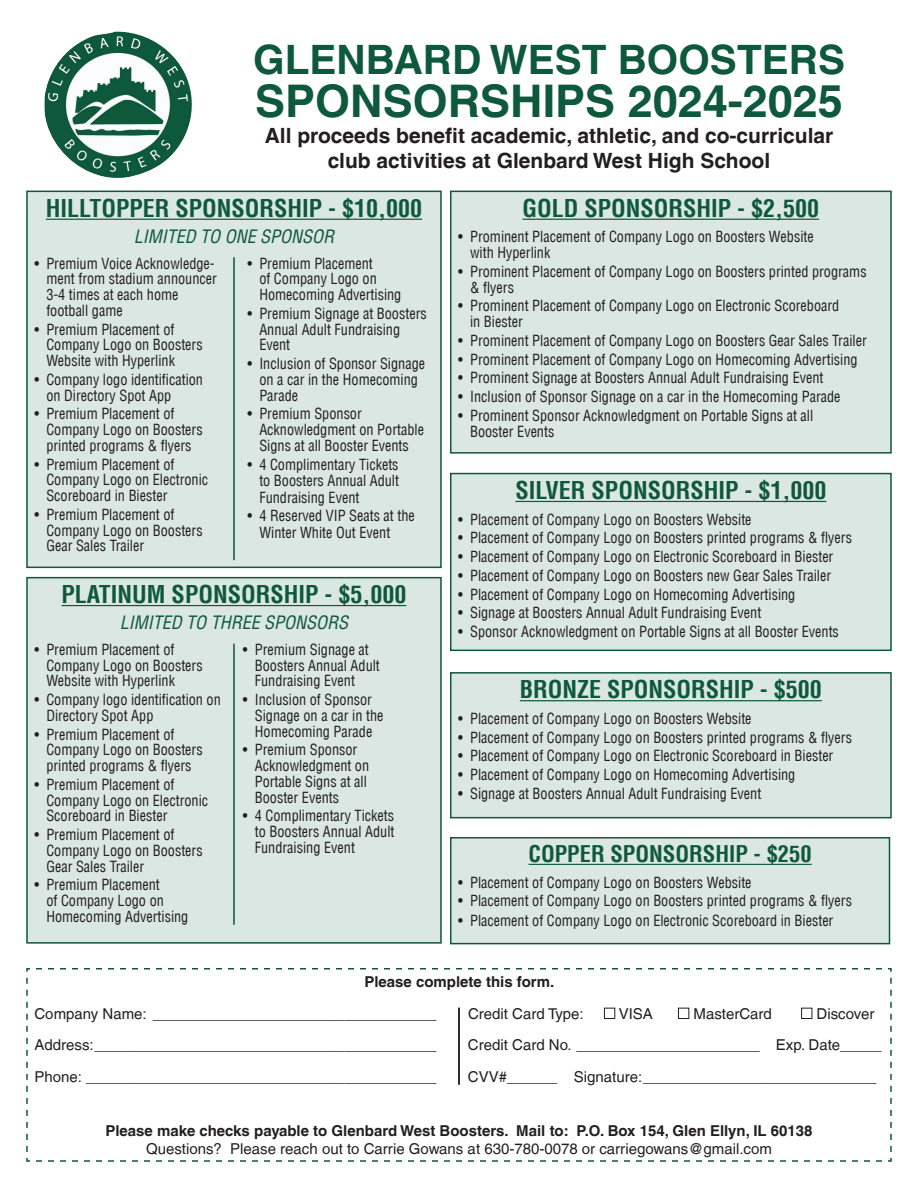
<style>
.page{position:relative;width:918px;height:1188px;background:#fff}
.page>*{position:absolute;margin:0;border:0;box-sizing:border-box;transform-origin:0 0}
.t1{font:700 45px "Helvetica LT";color:#0e583c}
.t2{font:700 40.5px "Helvetica LT";color:#0e583c}
.t3{font:700 condensed 24px "Helvetica LT";color:#0e583c}
.t4{font:700 condensed 22.5px "Helvetica LT";color:#0e583c}
.t5{font:700 21px/25.2px "Helvetica LT";color:#231f20;text-align:center}
.t6{font:italic condensed 18px "Helvetica LT";color:#0e583c}
.t7{font:condensed 15px/15.8px "Helvetica LT";color:#231f20;scale:.95 1}
.t8{font:15px/31.5px "Helvetica LT";color:#231f20;text-align:justify}
.t9{font:700 15px "Helvetica LT";color:#231f20}
</style>
<div class="page">
<div style="left:27px;top:578px;width:414px;height:365px;background:#dbe7e2"></div>
<hr style="left:62px;top:605px;width:344px;height:1px;background:#0e583c">
<hr style="left:234px;top:644px;width:1px;height:281px;background:#0e583c">
<div style="left:26px;top:577px;width:416px;height:367px;border:2px solid #0e583c"></div>
<div style="left:451px;top:673px;width:440px;height:145px;background:#dbe7e2"></div>
<hr style="left:520px;top:700px;width:302px;height:1px;background:#0e583c">
<div style="left:450px;top:672px;width:442px;height:146px;border:2px solid #0e583c"></div>
<div style="left:451px;top:838px;width:439px;height:106px;background:#dbe7e2"></div>
<hr style="left:529px;top:864px;width:283px;height:1px;background:#0e583c">
<div style="left:450px;top:837px;width:440px;height:107px;border:2px solid #0e583c"></div>
<svg style="left:26px;top:968px;width:866px;height:194px"></svg>
<img style="left:45px;top:32px;width:147px;height:146px">
<div style="left:451px;top:474px;width:440px;height:176px;background:#dbe7e2"></div>
<hr style="left:515px;top:501px;width:311px;height:1px;background:#0e583c">
<div style="left:450px;top:473px;width:442px;height:178px;border:2px solid #0e583c"></div>
<div style="left:451px;top:191px;width:440px;height:262px;background:#dbe7e2"></div>
<hr style="left:523px;top:219px;width:296px;height:1px;background:#0e583c">
<div style="left:450px;top:191px;width:442px;height:263px;border:2px solid #0e583c"></div>
<div style="left:27px;top:191px;width:414px;height:376px;background:#dbe7e2"></div>
<hr style="left:46px;top:219px;width:376px;height:1px;background:#0e583c">
<hr style="left:234px;top:257px;width:1px;height:303px;background:#0e583c">
<div style="left:26px;top:191px;width:416px;height:377px;border:2px solid #0e583c"></div>
<h2 class="t2" style="left:253px;top:35px;width:593px">GLENBARD WEST BOOSTERS</h2>
<h1 class="t1" style="left:255px;top:74px;width:589px">SPONSORSHIPS 2024-2025</h1>
<h3 class="t5" style="left:265px;top:123px;width:570px">All proceeds benefit academic, athletic, and co-curricular club activities at Glenbard West High School</h3>
<h3 class="t3" style="left:46px;top:193px;width:378px">HILLTOPPER SPONSORSHIP - $10,000</h3>
<p class="t6" style="left:134px;top:225px;width:202px">LIMITED TO ONE SPONSOR</p>
<p class="t7" style="left:46px;top:255px;width:181px;text-indent:-12px">• Premium Voice Acknowledge&shy;ment from stadium announcer<br>3-4 times at each home football game</p>
<p class="t7" style="left:46px;top:321px;width:166px;text-indent:-12px">• Premium Placement of<br>Company Logo on Boosters<br>Website with Hyperlink</p>
<p class="t7" style="left:46px;top:371px;width:166px;text-indent:-12px">• Company logo identification on Directory Spot App</p>
<p class="t7" style="left:46px;top:406px;width:166px;text-indent:-12px">• Premium Placement of<br>Company Logo on Boosters printed programs &amp; flyers</p>
<p class="t7" style="left:46px;top:456px;width:172px;text-indent:-12px">• Premium Placement of<br>Company Logo on Electronic<br>Scoreboard in Biester</p>
<p class="t7" style="left:46px;top:506px;width:166px;text-indent:-12px">• Premium Placement of<br>Company Logo on Boosters<br>Gear Sales Trailer</p>
<p class="t7" style="left:259px;top:255px;width:151px;text-indent:-12px">• Premium Placement<br>of Company Logo on<br>Homecoming Advertising</p>
<p class="t7" style="left:259px;top:305px;width:178px;text-indent:-12px">• Premium Signage at Boosters<br>Annual Adult Fundraising<br>Event</p>
<p class="t7" style="left:259px;top:356px;width:176px;text-indent:-12px">• Inclusion of Sponsor Signage on a car in the Homecoming<br>Parade</p>
<p class="t7" style="left:259px;top:406px;width:175px;text-indent:-12px">• Premium Sponsor<br>Acknowledgment on Portable<br>Signs at all Booster Events</p>
<p class="t7" style="left:259px;top:456px;width:149px;line-height:16.5px;text-align:justify;text-indent:-12px">• 4 Complimentary Tickets to Boosters Annual Adult Fundraising Event</p>
<p class="t7" style="left:259px;top:508px;width:165px;line-height:16.5px;text-indent:-12px">• 4 Reserved VIP Seats at the<br>Winter White Out Event</p>
<h3 class="t3" style="left:62px;top:579px;width:346px">PLATINUM SPONSORSHIP - $5,000</h3>
<p class="t6" style="left:120px;top:612px;width:230px">LIMITED TO THREE SPONSORS</p>
<p class="t7" style="left:46px;top:641px;width:166px;text-indent:-12px">• Premium Placement of<br>Company Logo on Boosters<br>Website with Hyperlink</p>
<p class="t7" style="left:46px;top:692px;width:185px;text-indent:-12px">• Company logo identification on<br>Directory Spot App</p>
<p class="t7" style="left:46px;top:726px;width:166px;text-indent:-12px">• Premium Placement of<br>Company Logo on Boosters printed programs &amp; flyers</p>
<p class="t7" style="left:46px;top:776px;width:172px;text-indent:-12px">• Premium Placement of<br>Company Logo on Electronic<br>Scoreboard in Biester</p>
<p class="t7" style="left:46px;top:827px;width:166px;text-indent:-12px">• Premium Placement of<br>Company Logo on Boosters<br>Gear Sales Trailer</p>
<p class="t7" style="left:46px;top:877px;width:151px;text-indent:-12px">• Premium Placement<br>of Company Logo on<br>Homecoming Advertising</p>
<p class="t7" style="left:255px;top:641px;width:133px;text-indent:-12px">• Premium Signage at<br>Boosters Annual Adult<br>Fundraising Event</p>
<p class="t7" style="left:255px;top:692px;width:137px;text-indent:-12px">• Inclusion of Sponsor<br>Signage on a car in the<br>Homecoming Parade</p>
<p class="t7" style="left:255px;top:742px;width:122px;text-indent:-12px">• Premium Sponsor<br>Acknowledgment on<br>Portable Signs at all<br>Booster Events</p>
<p class="t7" style="left:255px;top:808px;width:149px;text-align:justify;text-indent:-12px">• 4 Complimentary Tickets to Boosters Annual Adult Fundraising Event</p>
<h3 class="t3" style="left:523px;top:193px;width:298px">GOLD SPONSORSHIP - $2,500</h3>
<p class="t7" style="left:470px;top:229px;width:363px;text-indent:-12px">• Prominent Placement of Company Logo on Boosters Website with Hyperlink</p>
<p class="t7" style="left:470px;top:263px;width:419px;text-indent:-12px">• Prominent Placement of Company Logo on Boosters printed programs &amp; flyers</p>
<p class="t7" style="left:470px;top:298px;width:390px;text-indent:-12px">• Prominent Placement of Company Logo on Electronic Scoreboard in Biester</p>
<p class="t7" style="left:458px;top:332px;width:432px">• Prominent Placement of Company Logo on Boosters Gear Sales Trailer</p>
<p class="t7" style="left:458px;top:351px;width:422px">• Prominent Placement of Company Logo on Homecoming Advertising</p>
<p class="t7" style="left:458px;top:370px;width:386px">• Prominent Signage at Boosters Annual Adult Fundraising Event</p>
<p class="t7" style="left:458px;top:389px;width:404px">• Inclusion of Sponsor Signage on a car in the Homecoming Parade</p>
<p class="t7" style="left:470px;top:407px;width:363px;text-indent:-12px">• Prominent Sponsor Acknowledgment on Portable Signs at all<br>Booster Events</p>
<h3 class="t3" style="left:515px;top:475px;width:312px">SILVER SPONSORSHIP - $1,000</h3>
<p class="t7" style="left:458px;top:511px;width:310px">• Placement of Company Logo on Boosters Website</p>
<p class="t7" style="left:458px;top:530px;width:416px">• Placement of Company Logo on Boosters printed programs &amp; flyers</p>
<p class="t7" style="left:458px;top:549px;width:396px">• Placement of Company Logo on Electronic Scoreboard in Biester</p>
<p class="t7" style="left:458px;top:567px;width:394px">• Placement of Company Logo on Boosters new Gear Sales Trailer</p>
<p class="t7" style="left:458px;top:586px;width:356px">• Placement of Company Logo on Homecoming Advertising</p>
<p class="t7" style="left:458px;top:605px;width:321px">• Signage at Boosters Annual Adult Fundraising Event</p>
<p class="t7" style="left:458px;top:624px;width:402px">• Sponsor Acknowledgment on Portable Signs at all Booster Events</p>
<h3 class="t3" style="left:520px;top:675px;width:304px">BRONZE SPONSORSHIP - $500</h3>
<p class="t7" style="left:458px;top:710px;width:310px">• Placement of Company Logo on Boosters Website</p>
<p class="t7" style="left:458px;top:729px;width:416px">• Placement of Company Logo on Boosters printed programs &amp; flyers</p>
<p class="t7" style="left:458px;top:748px;width:396px">• Placement of Company Logo on Electronic Scoreboard in Biester</p>
<p class="t7" style="left:458px;top:767px;width:356px">• Placement of Company Logo on Homecoming Advertising</p>
<p class="t7" style="left:458px;top:785px;width:321px">• Signage at Boosters Annual Adult Fundraising Event</p>
<h3 class="t4" style="left:529px;top:840px;width:285px">COPPER SPONSORSHIP - $250</h3>
<p class="t7" style="left:458px;top:874px;width:310px">• Placement of Company Logo on Boosters Website</p>
<p class="t7" style="left:458px;top:893px;width:416px">• Placement of Company Logo on Boosters printed programs &amp; flyers</p>
<p class="t7" style="left:458px;top:912px;width:396px">• Placement of Company Logo on Electronic Scoreboard in Biester</p>
<p class="t9" style="left:364px;top:973px;width:191px">Please complete this form.</p>
<p class="t8" style="left:34px;top:997px;width:403px">Company Name: __________________________________ Address:_________________________________________ Phone: __________________________________________</p>
<p class="t8" style="left:468px;top:997px;width:117px">Credit Card Type:</p>
<p class="t8" style="left:604px;top:997px;width:51px">■ VISA</p>
<p class="t8" style="left:678px;top:997px;width:95px">■ MasterCard</p>
<p class="t8" style="left:468px;top:997px;width:416px;text-align:left;text-indent:333px">■ Discover<br>Credit Card No. ______________________ Exp. Date_____<br>CVV#______ Signature:____________________________</p>
<p class="t9" style="left:105px;top:1121px;width:709px">Please make checks payable to Glenbard West Boosters. Mail to: P.O. Box 154, Glen Ellyn, IL 60138</p>
<p class="t8" style="left:146px;top:1132px;width:627px">Questions? Please reach out to Carrie Gowans at 630-780-0078 or carriegowans@gmail.com</p>
</div>
